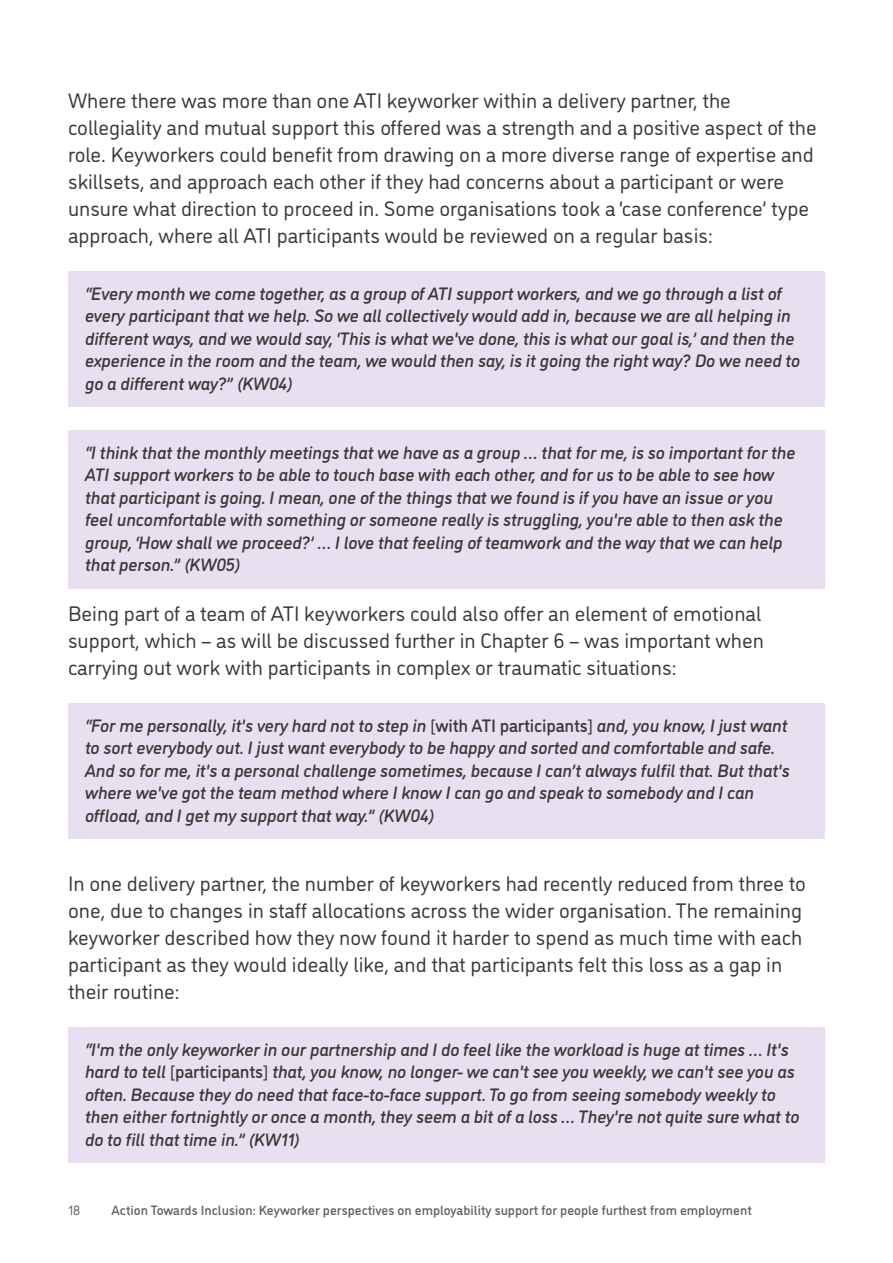
<style>
.page{position:relative;width:893px;height:1263px;background:#fff}
.page>*{position:absolute;margin:0;border:0;box-sizing:border-box;transform-origin:0 0}
.t1{font:21px/27px "DI Nosaur";color:#393939}
.t2{font:italic 500 18px/22.5px "DI Nosaur";letter-spacing:-.01em;color:#393939}
.t3{font:500 13.5px "DI Nosaur";color:#616161}
.t4{font:13.5px "DI Nosaur";color:#616161}
.s1{font-style:normal}
</style>
<div class="page">
<div style="left:68px;top:271px;width:757px;height:136px;background:#e8e0f0"></div>
<div style="left:68px;top:430px;width:757px;height:158px;background:#e8e0f0"></div>
<div style="left:68px;top:703px;width:757px;height:136px;background:#e8e0f0"></div>
<div style="left:68px;top:1027px;width:757px;height:136px;background:#e8e0f0"></div>
<p class="t1" style="left:68px;top:86px;width:750px">Where there was more than one ATI keyworker within a delivery partner, the collegiality and mutual support this offered was a strength and a positive aspect of the role. Keyworkers could benefit from drawing on a more diverse range of expertise and skillsets, and approach each other if they had concerns about a participant or were unsure what direction to proceed in. Some organisations took a ‘case conference’ type approach, where all ATI participants would be reviewed on a regular basis:</p>
<p class="t2" style="left:85px;top:281px;width:717px">“Every month we come together, as a group of ATI support workers, and we go through a list of every participant that we help. So we all collectively would add in, because we are all helping in different ways, and we would say, ‘This is what we've done, this is what our goal is,’ and then the experience in the room and the team, we would then say, is it going the right way? Do we need to go a different way?” (KW04)</p>
<p class="t2" style="left:85px;top:440px;width:712px">“I think that the monthly meetings that we have as a group … that for me, is so important for the ATI support workers to be able to touch base with each other, and for us to be able to see how that participant is going. I mean, one of the things that we found is if you have an issue or you feel uncomfortable with something or someone really is struggling, you're able to then ask the group, ‘How shall we proceed?’ … I love that feeling of teamwork and the way that we can help that person.” (KW05)</p>
<p class="t1" style="left:68px;top:599px;width:697px;text-align:justify">Being part of a team of ATI keyworkers could also offer an element of emotional support, which – as will be discussed further in Chapter 6 – was important when carrying out work with participants in complex or traumatic situations:</p>
<p class="t2" style="left:85px;top:713px;width:706px">“For me personally, it's very hard not to step in <span class="s1">[with ATI participants]</span> and, you know, I just want to sort everybody out. I just want everybody to be happy and sorted and comfortable and safe.<br>And so for me, it's a personal challenge sometimes, because I can’t always fulfil that. But that's where we've got the team method where I know I can go and speak to somebody and I can offload, and I get my support that way.” (KW04)</p>
<p class="t1" style="left:68px;top:869px;width:739px">In one delivery partner, the number of keyworkers had recently reduced from three to one, due to changes in staff allocations across the wider organisation. The remaining keyworker described how they now found it harder to spend as much time with each participant as they would ideally like, and that participants felt this loss as a gap in their routine:</p>
<p class="t2" style="left:85px;top:1037px;width:716px">“I'm the only keyworker in our partnership and I do feel like the workload is huge at times … It's hard to tell <span class="s1">[participants]</span> that, you know, no longer- we can't see you weekly, we can't see you as often. Because they do need that face-to-face support. To go from seeing somebody weekly to then either fortnightly or once a month, they seem a bit of a loss … They're not quite sure what to do to fill that time in.” (KW11)</p>
<p class="t4" style="left:68px;top:1201px;width:14px">18</p>
<p class="t3" style="left:112px;top:1201px;width:642px">Action Towards Inclusion: Keyworker perspectives on employability support for people furthest from employment</p>
</div>
